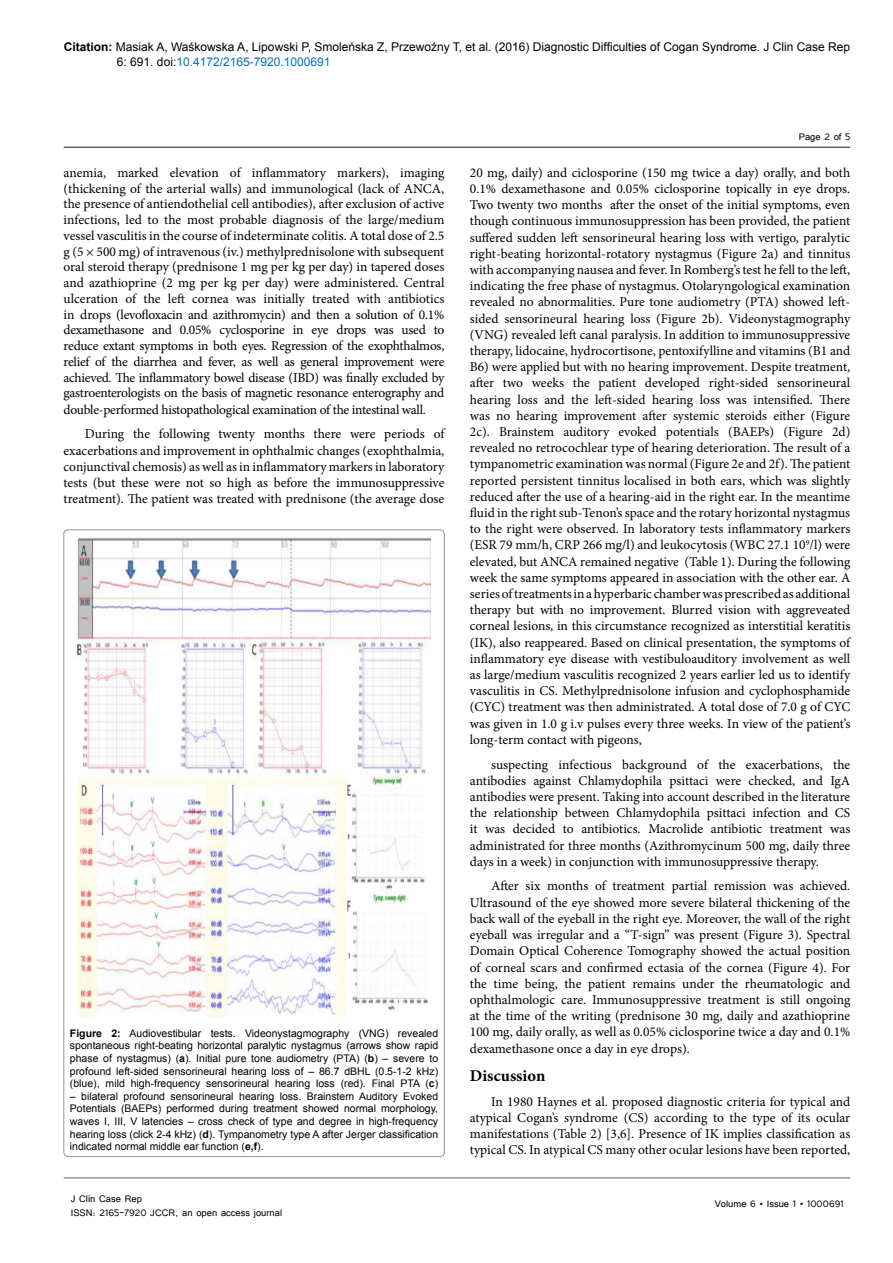
<style>
.page{position:relative;width:893px;height:1263px;background:#fff}
.page>*{position:absolute;margin:0;border:0;box-sizing:border-box;transform-origin:0 0}
.t1{font:700 16.5px "Minion Pro";color:#000}
.t2{font:13.5px/16.2px "Minion Pro";letter-spacing:-.005em;color:#000;text-align:justify}
.t3{font:12px/14.4px "Arial";color:#000}
.t4{font:12px/14.4px "Tunga";color:#000}
.t5{font:10.5px/12.6px "Arial";color:#000;text-align:justify}
.s1{font-weight:700}
.s2{color:#0072bc}
</style>
<div class="page">
<hr style="left:64px;top:147px;width:786px;height:1px;background:#636466">
<hr style="left:64px;top:1178px;width:786px;height:1px;background:#636466">
<img style="left:75px;top:537px;width:355px;height:480px">
<p class="t3" style="left:117px;top:40px;width:735px;text-indent:-53px"><span class="s1">Citation:</span> Masiak A, Waśkowska A, Lipowski P, Smoleńska Z, Przewoźny T, et al. (2016) Diagnostic Difficulties of Cogan Syndrome. J Clin Case Rep<br>6: 691. doi:<span class="s2">10.4172/2165-7920.1000691</span></p>
<p class="t2" style="left:64px;top:165px;width:382px;line-height:15.8px">anemia, marked elevation of inflammatory markers), imaging (thickening of the arterial walls) and immunological (lack of ANCA, the presence of antiendothelial cell antibodies), after exclusion of active infections, led to the most probable diagnosis of the large/medium vessel vasculitis in the course of indeterminate colitis. A total dose of 2.5 g (5 × 500 mg) of intravenous (iv.) methylprednisolone with subsequent oral steroid therapy (prednisone 1 mg per kg per day) in tapered doses and azathioprine (2 mg per kg per day) were administered. Central ulceration of the left cornea was initially treated with antibiotics in drops (levofloxacin and azithromycin) and then a solution of 0.1% dexamethasone and 0.05% cyclosporine in eye drops was used to reduce extant symptoms in both eyes. Regression of the exophthalmos, relief of the diarrhea and fever, as well as general improvement were achieved. The inflammatory bowel disease (IBD) was finally excluded by gastroenterologists on the basis of magnetic resonance enterography and double-performed histopathological examination of the intestinal wall.</p>
<p class="t2" style="left:64px;top:426px;width:382px;text-indent:21px">During the following twenty months there were periods of exacerbations and improvement in ophthalmic changes (exophthalmia, conjunctival chemosis) as well as in inflammatory markers in laboratory tests (but these were not so high as before the immunosuppressive treatment). The patient was treated with prednisone (the average dose</p>
<p class="t5" style="left:70px;top:1027px;width:370px"><span class="s1">Figure 2:</span> Audiovestibular tests. Videonystagmography (VNG) revealed spontaneous right-beating horizontal paralytic nystagmus (arrows show rapid phase of nystagmus) (<span class="s1">a</span>). Initial pure tone audiometry (PTA) (<span class="s1">b</span>) – severe to profound left-sided sensorineural hearing loss of – 86.7 dBHL (0.5-1-2 kHz) (blue), mild high-frequency sensorineural hearing loss (red). Final PTA (<span class="s1">c</span>)</p>
<p class="t5" style="left:70px;top:1090px;width:370px">– bilateral profound sensorineural hearing loss. Brainstem Auditory Evoked Potentials (BAEPs) performed during treatment showed normal morphology, waves I, III, V latencies – cross check of type and degree in high-frequency hearing loss (click 2-4 kHz) (<span class="s1">d</span>). Tympanometry type A after Jerger classification indicated normal middle ear function (<span class="s1">e,f</span>).</p>
<p class="t4" style="left:71px;top:1190px;width:213px">J Clin Case Rep<br>ISSN: 2165-7920 JCCR, an open access journal</p>
<p class="t4" style="left:799px;top:128px;width:53px">Page 2 of 5</p>
<p class="t2" style="left:470px;top:164px;width:382px">20 mg, daily) and ciclosporine (150 mg twice a day) orally, and both 0.1% dexamethasone and 0.05% ciclosporine topically in eye drops.<br>Two twenty two months after the onset of the initial symptoms, even though continuous immunosuppression has been provided, the patient suffered sudden left sensorineural hearing loss with vertigo, paralytic right-beating horizontal-rotatory nystagmus (Figure 2a) and tinnitus with accompanying nausea and fever. In Romberg’s test he fell to the left, indicating the free phase of nystagmus. Otolaryngological examination revealed no abnormalities. Pure tone audiometry (PTA) showed left&shy;sided sensorineural hearing loss (Figure 2b). Videonystagmography (VNG) revealed left canal paralysis. In addition to immunosuppressive therapy, lidocaine, hydrocortisone, pentoxifylline and vitamins (B1 and B6) were applied but with no hearing improvement. Despite treatment, after two weeks the patient developed right-sided sensorineural hearing loss and the left-sided hearing loss was intensified. There was no hearing improvement after systemic steroids either (Figure 2c). Brainstem auditory evoked potentials (BAEPs) (Figure 2d) revealed no retrocochlear type of hearing deterioration. The result of a tympanometric examination was normal (Figure 2e and 2f). The patient reported persistent tinnitus localised in both ears, which was slightly reduced after the use of a hearing-aid in the right ear. In the meantime fluid in the right sub-Tenon’s space and the rotary horizontal nystagmus to the right were observed. In laboratory tests inflammatory markers (ESR 79 mm/h, CRP 266 mg/l) and leukocytosis (WBC 27.1 10<sup>9</sup>/l) were elevated, but ANCA remained negative (Table 1). During the following week the same symptoms appeared in association with the other ear. A series of treatments in a hyperbaric chamber was prescribed as additional therapy but with no improvement. Blurred vision with aggreveated corneal lesions, in this circumstance recognized as interstitial keratitis (IK), also reappeared. Based on clinical presentation, the symptoms of inflammatory eye disease with vestibuloauditory involvement as well as large/medium vasculitis recognized 2 years earlier led us to identify vasculitis in CS. Methylprednisolone infusion and cyclophosphamide (CYC) treatment was then administrated. A total dose of 7.0 g of CYC was given in 1.0 g i.v pulses every three weeks. In view of the patient’s long-term contact with pigeons,</p>
<p class="t2" style="left:470px;top:756px;width:382px;text-indent:21px">suspecting infectious background of the exacerbations, the antibodies against Chlamydophila psittaci were checked, and IgA antibodies were present. Taking into account described in the literature the relationship between Chlamydophila psittaci infection and CS it was decided to antibiotics. Macrolide antibiotic treatment was administrated for three months (Azithromycinum 500 mg, daily three days in a week) in conjunction with immunosuppressive therapy.</p>
<p class="t2" style="left:470px;top:878px;width:382px;text-indent:21px">After six months of treatment partial remission was achieved.<br>Ultrasound of the eye showed more severe bilateral thickening of the back wall of the eyeball in the right eye. Moreover, the wall of the right eyeball was irregular and a “T-sign” was present (Figure 3). Spectral Domain Optical Coherence Tomography showed the actual position of corneal scars and confirmed ectasia of the cornea (Figure 4). For the time being, the patient remains under the rheumatologic and ophthalmologic care. Immunosuppressive treatment is still ongoing at the time of the writing (prednisone 30 mg, daily and azathioprine 100 mg, daily orally, as well as 0.05% ciclosporine twice a day and 0.1% dexamethasone once a day in eye drops).</p>
<p class="t1" style="left:470px;top:1064px;width:77px">Discussion</p>
<p class="t2" style="left:470px;top:1093px;width:382px;text-indent:21px">In 1980 Haynes et al. proposed diagnostic criteria for typical and atypical Cogan’s syndrome (CS) according to the type of its ocular manifestations (Table 2) [3,6]. Presence of IK implies classification as typical CS. In atypical CS many other ocular lesions have been reported,</p>
<p class="t4" style="left:715px;top:1196px;width:131px">Volume 6 • Issue 1 • 1000691</p>
</div>
